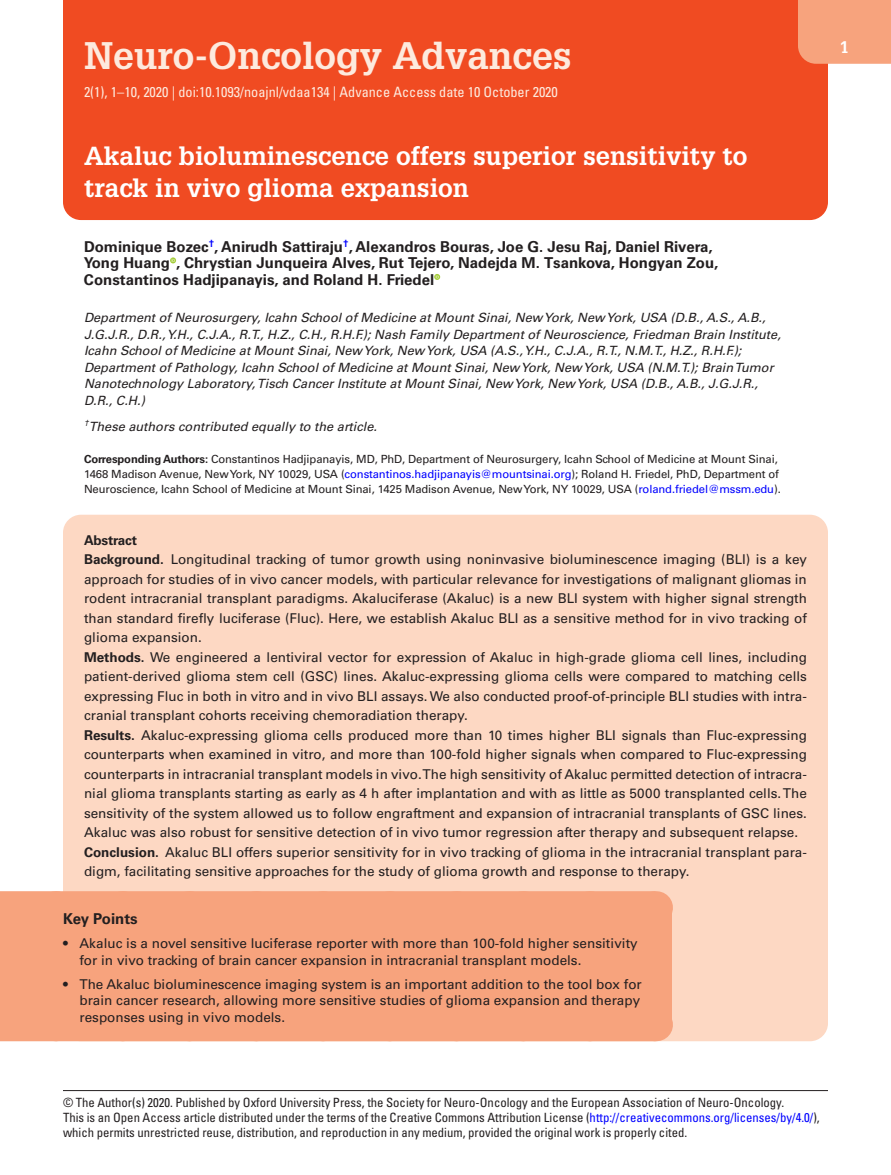
<style>
.page{position:relative;width:891px;height:1175px;background:#fff}
.page>*{position:absolute;margin:0;border:0;box-sizing:border-box;transform-origin:0 0}
.t1{font:700 37.5px "Glypha LT Std";color:#fdeade}
.t2{font:700 25.5px/31.5px "Glypha LT Std";color:#fff}
.t3{font:700 16.5px "Glypha LT Std";color:#fff}
.t4{font:700 15px/16.5px "Univers LT Std";color:#231f20}
.t5{font:condensed 14.25px "Univers LT Std";color:#fdeade}
.t6{font:13.5px/19.5px "Univers LT Std";color:#231f20}
.t7{font:italic 12.75px/16.5px "Univers LT Std";color:#231f20}
.t8{font:condensed 12.75px/15px "Univers LT Std";color:#231f20}
.t9{font:11.25px/15px "Univers LT Std";letter-spacing:-.01em;color:#231f20}
.s1{font-weight:700}
.s2{color:#00f}
</style>
<div class="page">
<div style="left:63px;top:0;width:765px;height:166px;background:#f04b22"></div>
<div style="left:798px;top:0;width:93px;height:64px;background:#f7a37d"></div>
<hr style="left:63px;top:1090px;width:765px;height:1px;background:#231f20">
<div style="left:63px;top:514px;width:765px;height:527px;background:#fdd8c3;border-radius:18px"></div>
<div style="left:0;top:908px;width:672px;height:35px;background:#f7a37d"></div>
<div style="left:0;top:891px;width:656px;height:33px;background:#f7a37d"></div>
<svg style="left:59px;top:891px;width:563px;height:1px"></svg>
<hr style="left:656px;top:891px;width:1px;height:33px;background:#f7a37d">
<div style="left:0;top:925px;width:672px;height:57px;background:#f7a37d"></div>
<div style="left:0;top:965px;width:672px;height:60px;background:#f7a37d"></div>
<div style="left:0;top:1008px;width:656px;height:33px;background:#f7a37d"></div>
<hr style="left:656px;top:1008px;width:1px;height:33px;background:#f7a37d">
<svg style="left:170px;top:257px;width:6px;height:6px"></svg>
<svg style="left:434px;top:274px;width:6px;height:6px"></svg>
<div style="left:63px;top:166px;width:765px;height:54px;background:#f04b22"></div>
<h1 class="t1" style="left:84px;top:32px;width:489px">Neuro-Oncology Advances</h1>
<p class="t5" style="left:84px;top:83px;width:475px">2(1), 1–10, 2020 | doi:10.1093/noajnl/vdaa134 | Advance Access date 10 October 2020</p>
<h2 class="t2" style="left:84px;top:140px;width:665px">Akaluc bioluminescence offers superior sensitivity to track in vivo glioma expansion</h2>
<p class="t4" style="left:84px;top:238px;width:636px">Dominique Bozec<sup>†</sup>, Anirudh Sattiraju<sup>†</sup>, Alexandros Bouras, Joe G. Jesu Raj, Daniel Rivera,<br>Yong Huang , Chrystian Junqueira Alves, Rut Tejero, Nadejda M. Tsankova, Hongyan Zou,<br>Constantinos Hadjipanayis, and Roland H. Friedel</p>
<p class="t7" style="left:84px;top:310px;width:698px">Department of Neurosurgery, Icahn School of Medicine at Mount Sinai, New York, New York, USA (D.B., A.S., A.B., J.G.J.R., D.R., Y.H., C.J.A., R.T., H.Z., C.H., R.H.F.); Nash Family Department of Neuroscience, Friedman Brain Institute, Icahn School of Medicine at Mount Sinai, New York, New York, USA (A.S., Y.H., C.J.A., R.T., N.M.T., H.Z., R.H.F.); Department of Pathology, Icahn School of Medicine at Mount Sinai, New York, New York, USA (N.M.T.); Brain Tumor Nanotechnology Laboratory, Tisch Cancer Institute at Mount Sinai, New York, New York, USA (D.B., A.B., J.G.J.R., D.R., C.H.)</p>
<p class="t7" style="left:84px;top:418px;width:295px"><sup>†</sup>These authors contributed equally to the article.</p>
<p class="t9" style="left:84px;top:451px;width:698px"><span class="s1">Corresponding Authors:</span> Constantinos Hadjipanayis, MD, PhD, Department of Neurosurgery, Icahn School of Medicine at Mount Sinai,<br>1468 Madison Avenue, New York, NY 10029, USA (<span class="s2">constantinos.hadjipanayis@mountsinai.org</span>); Roland H. Friedel, PhD, Department of<br>Neuroscience, Icahn School of Medicine at Mount Sinai, 1425 Madison Avenue, New York, NY 10029, USA (<span class="s2">roland.friedel@mssm.edu</span>).</p>
<p class="t6" style="left:84px;top:530px;width:725px"><span class="s1">Abstract<br>Background.</span> Longitudinal tracking of tumor growth using noninvasive bioluminescence imaging (BLI) is a key approach for studies of in vivo cancer models, with particular relevance for investigations of malignant gliomas in rodent intracranial transplant paradigms. Akaluciferase (Akaluc) is a new BLI system with higher signal strength than standard firefly luciferase (Fluc). Here, we establish Akaluc BLI as a sensitive method for in vivo tracking of glioma expansion.<br><span class="s1">Methods.</span> We engineered a lentiviral vector for expression of Akaluc in high-grade glioma cell lines, including patient-derived glioma stem cell (GSC) lines. Akaluc-expressing glioma cells were compared to matching cells expressing Fluc in both in vitro and in vivo BLI assays. We also conducted proof-of-principle BLI studies with intra&shy;cranial transplant cohorts receiving chemoradiation therapy.<br><span class="s1">Results.</span> Akaluc-expressing glioma cells produced more than 10 times higher BLI signals than Fluc-expressing counterparts when examined in vitro, and more than 100-fold higher signals when compared to Fluc-expressing counterparts in intracranial transplant models in vivo. The high sensitivity of Akaluc permitted detection of intracra&shy;nial glioma transplants starting as early as 4 h after implantation and with as little as 5000 transplanted cells. The sensitivity of the system allowed us to follow engraftment and expansion of intracranial transplants of GSC lines.<br>Akaluc was also robust for sensitive detection of in vivo tumor regression after therapy and subsequent relapse.<br><span class="s1">Conclusion.</span> Akaluc BLI offers superior sensitivity for in vivo tracking of glioma in the intracranial transplant para&shy;digm, facilitating sensitive approaches for the study of glioma growth and response to therapy.</p>
<p class="t4" style="left:63px;top:910px;width:76px">Key Points</p>
<p class="t6" style="left:79px;top:935px;width:560px;line-height:16.5px;text-indent:-16px">• Akaluc is a novel sensitive luciferase reporter with more than 100-fold higher sensitivity for in vivo tracking of brain cancer expansion in intracranial transplant models.</p>
<p class="t6" style="left:79px;top:975px;width:564px;line-height:16.5px;text-indent:-16px">• The Akaluc bioluminescence imaging system is an important addition to the tool box for brain cancer research, allowing more sensitive studies of glioma expansion and therapy responses using in vivo models.</p>
<p class="t3" style="left:840px;top:37px;width:11px">1</p>
<p class="t8" style="left:63px;top:1095px;width:723px">© The Author(s) 2020. Published by Oxford University Press, the Society for Neuro-Oncology and the European Association of Neuro-Oncology.</p>
<p class="t8" style="left:63px;top:1110px;width:758px">This is an Open Access article distributed under the terms of the Creative Commons Attribution License (<span class="s2">http://creativecommons.org/licenses/by/4.0/</span>), which permits unrestricted reuse, distribution, and reproduction in any medium, provided the original work is properly cited.</p>
</div>
